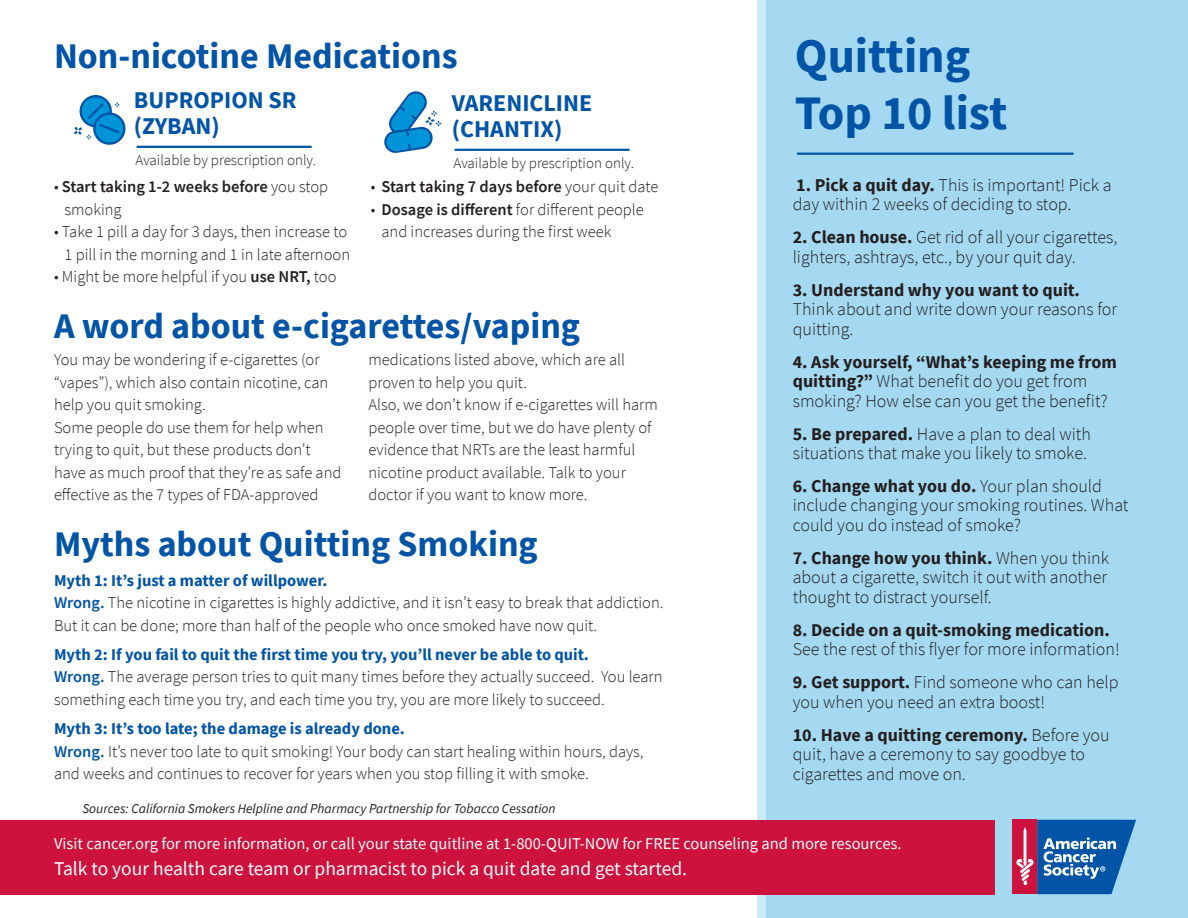
<style>
.page{position:relative;width:1188px;height:918px;background:#fff}
.page>*{position:absolute;margin:0;border:0;box-sizing:border-box;transform-origin:0 0}
.t1{font:700 48px/56.7px "Source Sans Pro";color:#0154a6}
.t2{font:700 36px "Source Sans Pro";color:#0154a6}
.t3{font:700 24px/25.2px "Source Sans Pro";color:#0154a6}
.t4{font:19.5px "Source Sans Pro";color:#fff}
.t5{font:300 18px/19.5px "Source Sans Pro";color:#231f20}
.t6{font:700 18px "Source Sans Pro";color:#231f20}
.t7{font:300 16.5px/22.5px "Source Sans Pro";color:#231f20}
.t8{font:16.5px "Source Sans Pro";color:#fff}
.t9{font:600 16.5px/22.5px "Source Sans Pro";color:#231f20}
.t10{font:300 15px "Source Sans Pro";color:#231f20}
.t11{font:italic 13.5px "Source Sans Pro";color:#231f20}
.s1{font-weight:300}
.s2{font-weight:600}
.s3{font-weight:700;color:#0154a6}
.s4{font-weight:600;color:#0154a6}
.s5{font-weight:700}
</style>
<div class="page">
<div style="left:757px;top:0;width:431px;height:918px;background:linear-gradient(to bottom,#cdebf8,#cde8f5)"></div>
<div style="left:767px;top:0;width:421px;height:918px;background:#a4d9f1"></div>
<hr style="left:137px;top:146px;width:175px;height:2px;background:#0154a6">
<hr style="left:455px;top:149px;width:175px;height:2px;background:#0154a6">
<hr style="left:797px;top:153px;width:277px;height:2px;background:#0154a6">
<div style="left:0;top:820px;width:994px;height:74px;background:#cd123d"></div>
<div style="left:1012px;top:820px;width:25px;height:74px;background:#cd123d"></div>
<svg style="left:1016px;top:820px;width:120px;height:74px"></svg>
<svg style="left:384px;top:91px;width:57px;height:62px"></svg>
<svg style="left:74px;top:95px;width:52px;height:50px"></svg>
<h2 class="t2" style="left:54px;top:31px;width:405px">Non-nicotine Medications</h2>
<h3 class="t3" style="left:134px;top:88px;width:164px">BUPROPION SR (ZYBAN)</h3>
<h3 class="t3" style="left:452px;top:91px;width:142px">VARENICLINE (CHANTIX)</h3>
<p class="t9" style="left:64px;top:175px;width:265px;text-indent:-10px"><span class="s1">•</span> Start taking 1-2 weeks before <span class="s1">you stop smoking</span></p>
<p class="t7" style="left:54px;top:221px;width:298px;text-align:right">• Take 1 pill a day for 3 days, then increase to<br>1 pill in the morning and 1 in late afternoon</p>
<p class="t7" style="left:54px;top:266px;width:284px">• Might be more helpful if you <span class="s2">use NRT,</span> too</p>
<p class="t10" style="left:136px;top:151px;width:182px">Available by prescription only.</p>
<p class="t10" style="left:453px;top:154px;width:182px">Available by prescription only.</p>
<p class="t9" style="left:371px;top:175px;width:289px"><span class="s1">•</span> Start taking 7 days before <span class="s1">your quit date</span></p>
<p class="t7" style="left:381px;top:198px;width:264px;text-indent:-10px">• <span class="s2">Dosage is different</span> for different people and increases during the first week</p>
<h2 class="t2" style="left:54px;top:302px;width:528px">A word about e-cigarettes/vaping</h2>
<p class="t7" style="left:54px;top:349px;width:289px">You may be wondering if e-cigarettes (or “vapes”), which also contain nicotine, can help you quit smoking.<br>Some people do use them for help when trying to quit, but these products don’t have as much proof that they’re as safe and effective as the 7 types of FDA-approved</p>
<p class="t7" style="left:368px;top:349px;width:291px">medications listed above, which are all proven to help you quit.<br>Also, we don’t know if e-cigarettes will harm people over time, but we do have plenty of evidence that NRTs are the least harmful nicotine product available. Talk to your doctor if you want to know more.</p>
<h2 class="t2" style="left:54px;top:520px;width:485px">Myths about Quitting Smoking</h2>
<p class="t7" style="left:54px;top:569px;width:611px"><span class="s3">Myth 1: It’s just a matter of willpower.<br></span><span class="s4">Wrong.</span> The nicotine in cigarettes is highly addictive, and it isn’t easy to break that addiction.<br>But it can be done; more than half of the people who once smoked have now quit.</p>
<p class="t7" style="left:54px;top:643px;width:610px"><span class="s3">Myth 2: If you fail to quit the first time you try, you’ll never be able to quit.<br></span><span class="s4">Wrong.</span> The average person tries to quit many times before they actually succeed. You learn something each time you try, and each time you try, you are more likely to succeed.</p>
<p class="t7" style="left:54px;top:717px;width:591px"><span class="s3">Myth 3: It’s too late; the damage is already done.<br></span><span class="s4">Wrong.</span> It’s never too late to quit smoking! Your body can start healing within hours, days, and weeks and continues to recover for years when you stop filling it with smoke.</p>
<p class="t11" style="left:82px;top:800px;width:475px">Sources: California Smokers Helpline and Pharmacy Partnership for Tobacco Cessation</p>
<h1 class="t1" style="left:795px;top:27px;width:214px">Quitting<br>Top 10 list</h1>
<p class="t5" style="left:793px;top:175px;width:321px"><span class="s5">1. Pick a quit day.</span> This is important! Pick a day within 2 weeks of deciding to stop.</p>
<p class="t5" style="left:793px;top:227px;width:326px"><span class="s5">2. Clean house.</span> Get rid of all your cigarettes, lighters, ashtrays, etc., by your quit day.</p>
<p class="t6" style="left:793px;top:277px;width:289px">3. Understand why you want to quit.</p>
<p class="t5" style="left:793px;top:299px;width:326px">Think about and write down your reasons for quitting.</p>
<p class="t5" style="left:793px;top:352px;width:326px"><span class="s5">4. Ask yourself, “What’s keeping me from quitting?”</span> What benefit do you get from smoking? How else can you get the benefit?</p>
<p class="t5" style="left:793px;top:424px;width:300px"><span class="s5">5. Be prepared.</span> Have a plan to deal with situations that make you likely to smoke.</p>
<p class="t5" style="left:793px;top:476px;width:337px"><span class="s5">6. Change what you do.</span> Your plan should include changing your smoking routines. What could you do instead of smoke?</p>
<p class="t5" style="left:793px;top:548px;width:318px;text-align:justify"><span class="s5">7. Change how you think.</span> When you think about a cigarette, switch it out with another thought to distract yourself.</p>
<p class="t6" style="left:793px;top:618px;width:319px">8. Decide on a quit-smoking medication.</p>
<p class="t5" style="left:793px;top:640px;width:329px">See the rest of this flyer for more information!</p>
<p class="t5" style="left:793px;top:673px;width:327px"><span class="s5">9. Get support.</span> Find someone who can help you when you need an extra boost!</p>
<p class="t5" style="left:793px;top:725px;width:318px"><span class="s5">10. Have a quitting ceremony.</span> Before you quit, have a ceremony to say goodbye to cigarettes and move on.</p>
<p class="t8" style="left:54px;top:833px;width:849px">Visit cancer.org for more information, or call your state quitline at 1-800-QUIT-NOW for FREE counseling and more resources.</p>
<p class="t4" style="left:54px;top:856px;width:634px">Talk to your health care team or pharmacist to pick a quit date and get started.</p>
</div>
